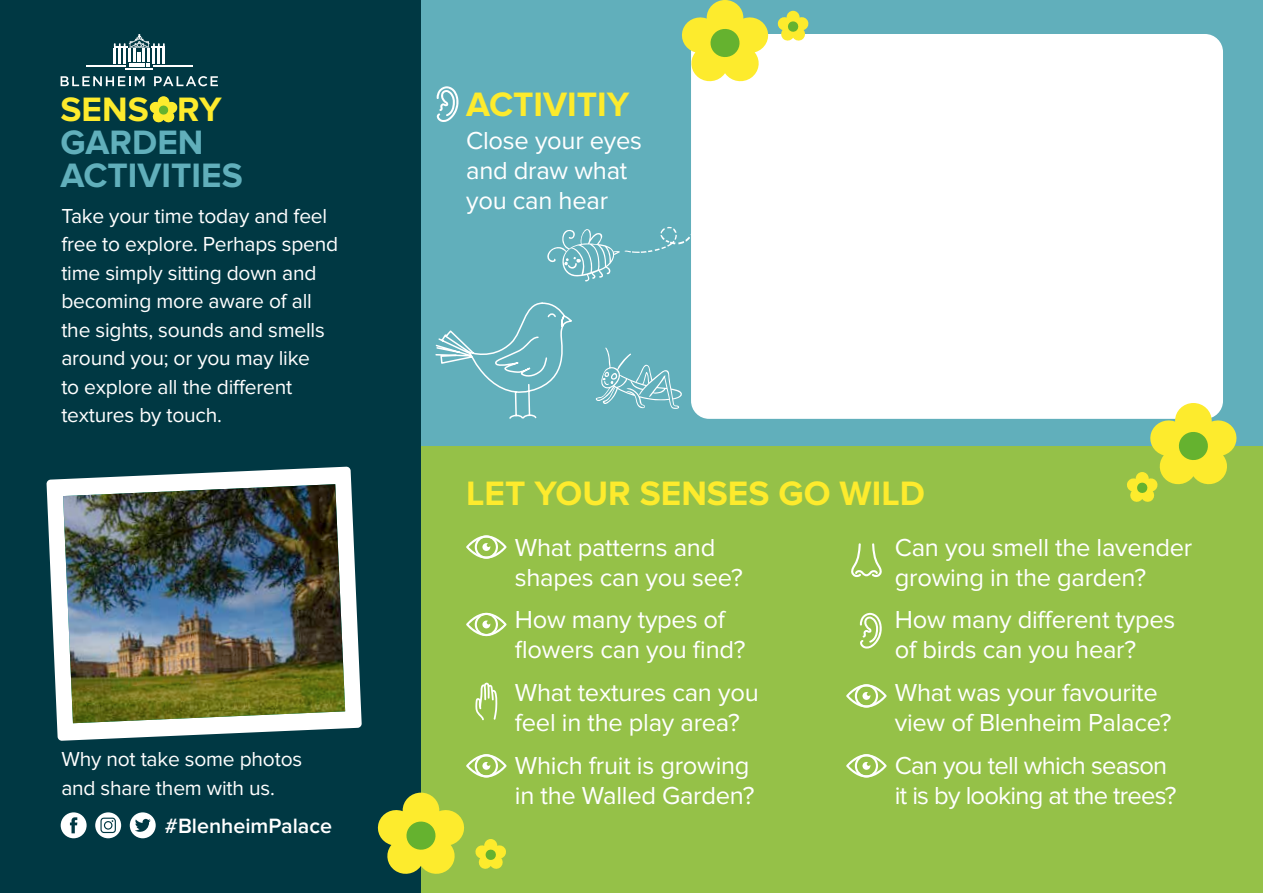
<style>
.page{position:relative;width:1263px;height:893px;background:#fff}
.page>*{position:absolute;margin:0;border:0;box-sizing:border-box;transform-origin:0 0}
.t1{font:700 35.1px "Proxima Nova";color:#fdeb2d}
.t2{font:700 35.1px/33px "Proxima Nova";color:#61afbb}
.t3{font:25.5px/30px "Proxima Nova";letter-spacing:-.01em;color:#fff}
.t4{font:25.5px/30px "Proxima Nova";letter-spacing:-.03em;color:#fff}
.t5{font:600 21.45px "Proxima Nova";color:#fff}
.t6{font:21px/28.5px "Proxima Nova";letter-spacing:-.01em;color:#fff}
</style>
<div class="page">
<div style="left:0;top:0;width:421px;height:893px;background:#003843"></div>
<div style="left:421px;top:0;width:842px;height:446px;background:#61afbb"></div>
<div style="left:421px;top:446px;width:842px;height:447px;background:#95c148"></div>
<svg style="left:149px;top:96px;width:29px;height:27px"></svg>
<hr style="left:86px;top:65px;width:40px;height:1px;background:#fff">
<hr style="left:153px;top:65px;width:39px;height:1px;background:#fff">
<hr style="left:126px;top:68px;width:27px;height:2px;background:#fff">
<svg style="left:61px;top:76px;width:83px;height:10px"></svg>
<svg style="left:154px;top:76px;width:64px;height:10px"></svg>
<svg style="left:114px;top:34px;width:51px;height:33px"></svg>
<svg style="left:436px;top:86px;width:23px;height:36px"></svg>
<svg style="left:860px;top:613px;width:22px;height:35px"></svg>
<svg style="left:851px;top:543px;width:31px;height:34px"></svg>
<svg style="left:475px;top:682px;width:22px;height:38px"></svg>
<svg style="left:466px;top:535px;width:41px;height:24px"></svg>
<svg style="left:466px;top:613px;width:41px;height:23px"></svg>
<svg style="left:466px;top:754px;width:41px;height:23px"></svg>
<svg style="left:846px;top:684px;width:41px;height:23px"></svg>
<svg style="left:846px;top:754px;width:41px;height:23px"></svg>
<svg style="left:595px;top:347px;width:87px;height:62px"></svg>
<svg style="left:547px;top:226px;width:144px;height:56px"></svg>
<svg style="left:435px;top:302px;width:137px;height:117px"></svg>
<div style="left:691px;top:34px;width:532px;height:385px;background:#fff;border-radius:18px"></div>
<svg style="left:130px;top:812px;width:26px;height:26px"></svg>
<svg style="left:61px;top:812px;width:26px;height:26px"></svg>
<svg style="left:95px;top:812px;width:26px;height:26px"></svg>
<svg style="left:682px;top:0;width:87px;height:82px"></svg>
<svg style="left:377px;top:793px;width:87px;height:81px"></svg>
<svg style="left:1126px;top:403px;width:111px;height:99px"></svg>
<svg style="left:475px;top:839px;width:31px;height:30px"></svg>
<svg style="left:777px;top:11px;width:32px;height:30px"></svg>
<svg style="left:46px;top:467px;width:316px;height:274px;fill:#fff"></svg>
<img style="left:63px;top:484px;width:282px;height:239px">
<h1 class="t1" style="left:61px;top:89px;width:163px">SENS RY</h1>
<h1 class="t2" style="left:61px;top:127px;width:184px">GARDEN<br>ACTIVITIES</h1>
<p class="t6" style="left:61px;top:202px;width:278px">Take your time today and feel free to explore. Perhaps spend time simply sitting down and becoming more aware of all the sights, sounds and smells around you; or you may like<br>to explore all the different textures by touch.</p>
<p class="t6" style="left:61px;top:745px;width:242px">Why not take some photos and share them with us.</p>
<p class="t5" style="left:165px;top:813px;width:169px">#BlenheimPalace</p>
<h1 class="t1" style="left:466px;top:84px;width:165px">ACTIVITIY</h1>
<p class="t3" style="left:466px;top:126px;width:177px">Close your eyes and draw what you can hear</p>
<h1 class="t1" style="left:466px;top:473px;width:460px">LET YOUR SENSES GO WILD</h1>
<p class="t3" style="left:515px;top:532px;width:229px">What patterns and shapes can you see?</p>
<p class="t3" style="left:515px;top:605px;width:232px">How many types of flowers can you find?</p>
<p class="t3" style="left:515px;top:678px;width:245px">What textures can you feel in the play area?</p>
<p class="t3" style="left:515px;top:751px;width:241px">Which fruit is growing in the Walled Garden?</p>
<p class="t3" style="left:895px;top:532px;width:299px">Can you smell the lavender growing in the garden?</p>
<p class="t3" style="left:895px;top:605px;width:282px">How many different types of birds can you hear?</p>
<p class="t3" style="left:895px;top:678px;width:278px">What was your favourite view of Blenheim Palace?</p>
<p class="t4" style="left:895px;top:751px;width:283px">Can you tell which season it is by looking at the trees?</p>
</div>
